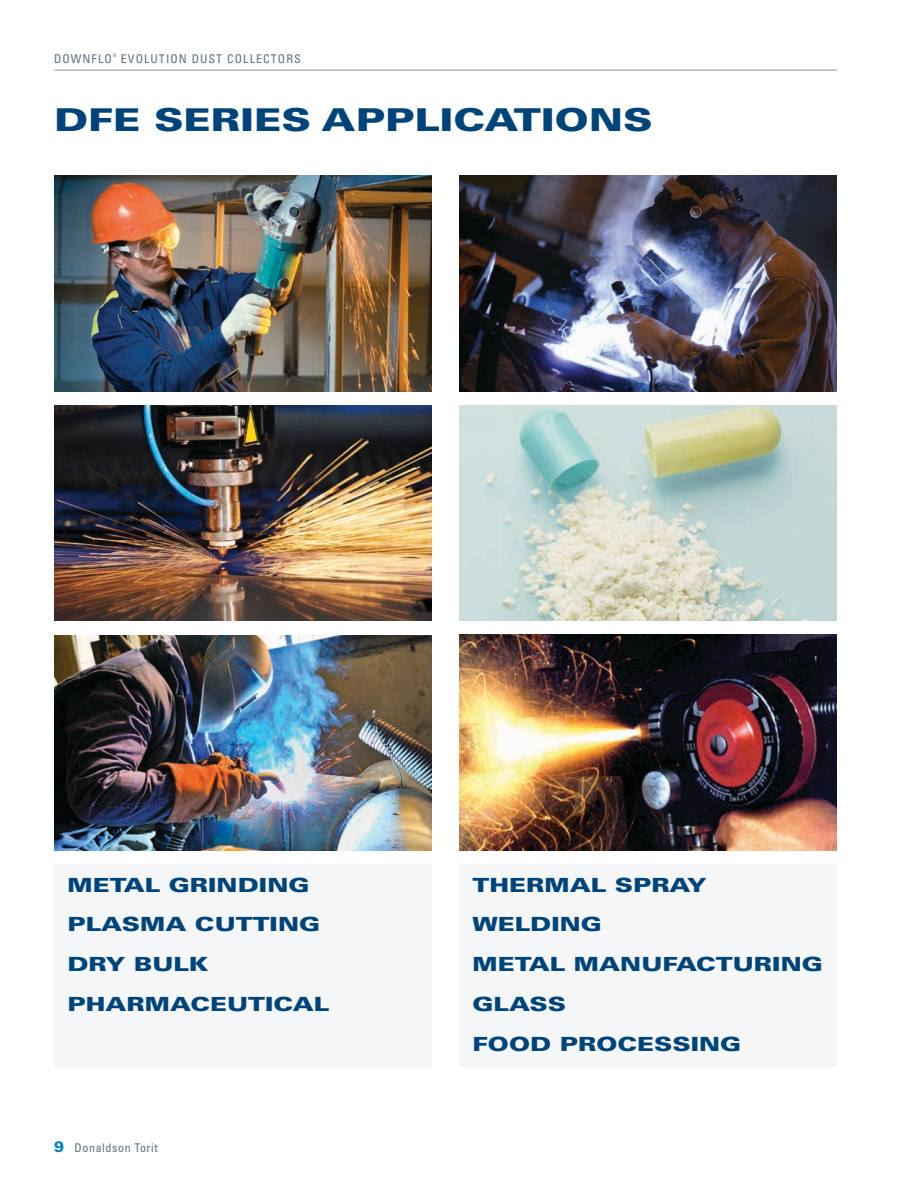
<style>
.page{position:relative;width:918px;height:1188px;background:#fff}
.page>*{position:absolute;margin:0;border:0;box-sizing:border-box;transform-origin:0 0}
.t1{font:900 31.5px "Univers LT Std";color:#00447c;scale:1.3 1}
.t2{font:900 19.5px/39.8px "Univers LT Std";color:#00447c;scale:1.3 1}
.t3{font:condensed 12px "Univers LT Std";letter-spacing:.09em;color:#5d707c}
.t4{font:condensed 12px "Univers LT Std";letter-spacing:.05em;color:#5d707c}
.t5{font:condensed 4.8px "Univers LT Std";color:#5d707c}
.s1{font-weight:900;font-stretch:normal;font-size:15px;color:#0082c7}
</style>
<div class="page">
<hr style="left:54px;top:69px;width:783px;height:2px;background:#aeb9c0">
<div style="left:54px;top:864px;width:378px;height:202px;background:#f4f6f7"></div>
<div style="left:459px;top:864px;width:378px;height:202px;background:#f4f6f7"></div>
<img style="left:459px;top:405px;width:378px;height:216px">
<img style="left:54px;top:405px;width:378px;height:216px">
<img style="left:54px;top:176px;width:378px;height:216px">
<img style="left:459px;top:634px;width:378px;height:216px">
<img style="left:459px;top:176px;width:378px;height:216px">
<img style="left:54px;top:635px;width:378px;height:215px">
<p class="t3" style="left:54px;top:51px;width:59px">DOWNFLO</p>
<p class="t5" style="left:113px;top:53px;width:5px">®</p>
<p class="t3" style="left:121px;top:51px;width:181px">EVOLUTION DUST COLLECTORS</p>
<h1 class="t1" style="left:54px;top:100px;width:462px">DFE SERIES APPLICATIONS</h1>
<p class="t2" style="left:68px;top:865px;width:203px">METAL GRINDING<br>PLASMA CUTTING<br>DRY BULK<br>PHARMACEUTICAL</p>
<p class="t2" style="left:472px;top:865px;width:271px">THERMAL SPRAY<br>WELDING<br>METAL MANUFACTURING<br>GLASS<br>FOOD PROCESSING</p>
<p class="t4" style="left:54px;top:1140px;width:105px"><span class="s1">9</span> Donaldson Torit</p>
</div>
